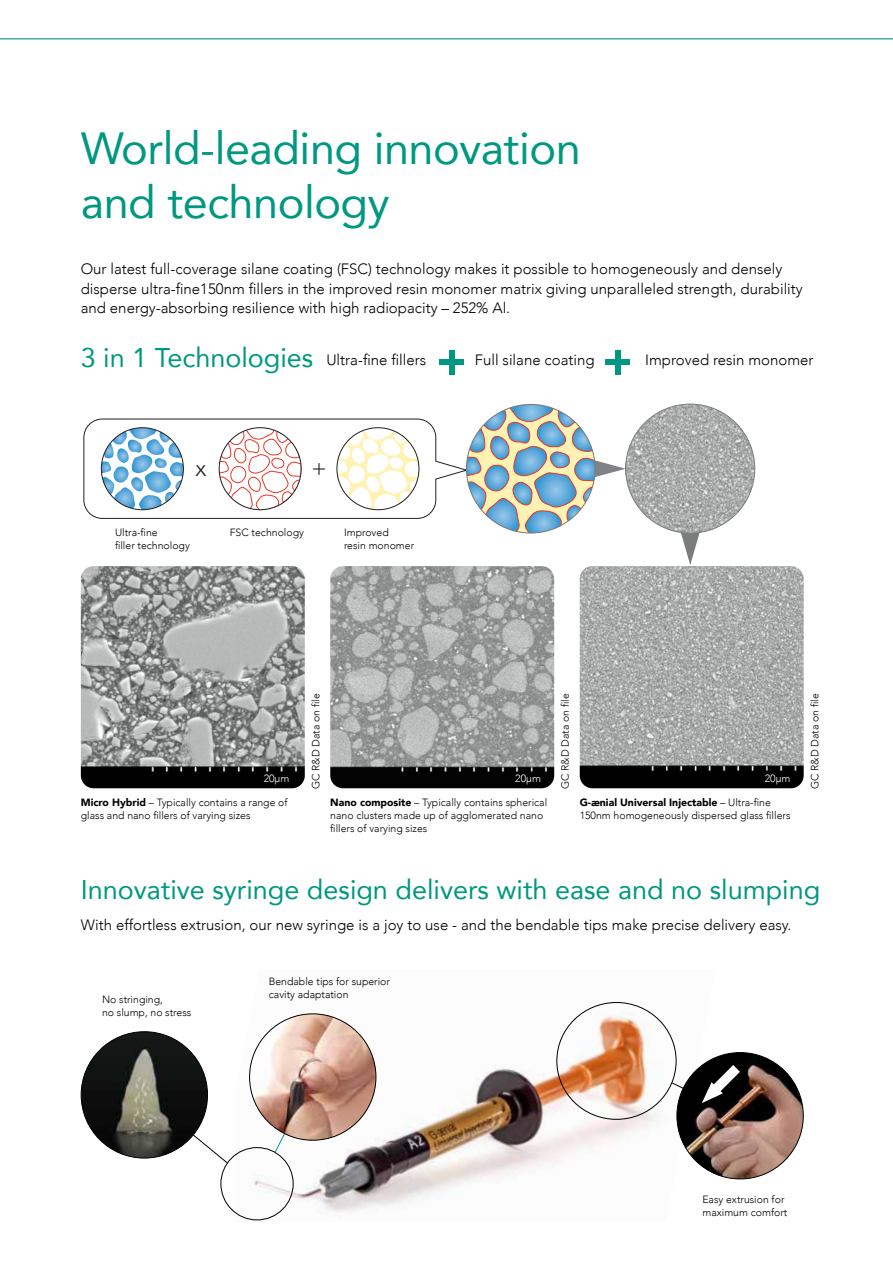
<style>
.page{position:relative;width:893px;height:1263px;background:#fff}
.page>*{position:absolute;margin:0;border:0;box-sizing:border-box;transform-origin:0 0}
.t1{font:45px/54px "Avenir";letter-spacing:-.01em;color:#009880}
.t2{font:27px "Avenir";color:#009880}
.t3{font:300 22.95px "Avenir";color:#231f1f}
.t4{font:300 15px/19.5px "Avenir";color:#000}
.t5{font:300 10.5px/12.8px "Avenir";color:#000}
.t6{font:300 10.5px "Avenir";color:#fff}
.s1{font-weight:900}
</style>
<div class="page">
<img style="left:330px;top:566px;width:224px;height:222px">
<img style="left:81px;top:566px;width:224px;height:222px">
<img style="left:580px;top:566px;width:224px;height:222px">
<svg style="left:83px;top:404px;width:543px;height:129px"></svg>
<svg style="left:681px;top:533px;width:18px;height:32px"></svg>
<img style="left:626px;top:404px;width:129px;height:129px;border-radius:64px">
<img style="left:236px;top:1002px;width:480px;height:219px">
<svg style="left:274px;top:1127px;width:40px;height:26px"></svg>
<svg style="left:143px;top:1103px;width:85px;height:61px"></svg>
<img style="left:250px;top:1014px;width:126px;height:126px;border-radius:63px">
<img style="left:81px;top:1032px;width:127px;height:126px;border-radius:63px">
<div style="left:220px;top:1147px;width:74px;height:73px;border:1px solid #000;border-radius:50%"></div>
<img style="left:677px;top:1052px;width:126px;height:127px;border-radius:63px">
<svg style="left:671px;top:1055px;width:79px;height:62px"></svg>
<svg style="left:0;top:38px;width:893px;height:2px;background:#6fc4b6"></svg>
<div style="left:449px;top:350px;width:6px;height:25px;background:#009880"></div>
<div style="left:439px;top:359px;width:25px;height:6px;background:#009880"></div>
<div style="left:615px;top:350px;width:5px;height:25px;background:#009880"></div>
<div style="left:605px;top:359px;width:25px;height:6px;background:#009880"></div>
<h1 class="t1" style="left:81px;top:120px;width:501px">World-leading innovation and technology</h1>
<p class="t4" style="left:81px;top:259px;width:724px">Our latest full-coverage silane coating (FSC) technology makes it possible to homogeneously and densely disperse ultra-fine150nm fillers in the improved resin monomer matrix giving unparalleled strength, durability and energy-absorbing resilience with high radiopacity – 252% Al.</p>
<h2 class="t2" style="left:81px;top:336px;width:234px">3 in 1 Technologies</h2>
<h3 class="t4" style="left:326px;top:350px;width:101px">Ultra-fine fillers</h3>
<h3 class="t4" style="left:475px;top:350px;width:121px">Full silane coating</h3>
<h3 class="t4" style="left:645px;top:350px;width:170px">Improved resin monomer</h3>
<h3 class="t3" style="left:195px;top:454px;width:13px">x</h3>
<h3 class="t3" style="left:311px;top:454px;width:17px">+</h3>
<p class="t5" style="left:115px;top:526px;width:76px">Ultra-fine<br>filler technology</p>
<p class="t5" style="left:230px;top:526px;width:76px">FSC technology</p>
<p class="t5" style="left:344px;top:526px;width:72px">Improved<br>resin monomer</p>
<p class="t5" style="left:310px;top:789px;width:97px;rotate:-90deg">GC R&amp;D Data on file</p>
<p class="t5" style="left:559px;top:789px;width:97px;rotate:-90deg">GC R&amp;D Data on file</p>
<p class="t5" style="left:808px;top:789px;width:97px;rotate:-90deg">GC R&amp;D Data on file</p>
<p class="t6" style="left:264px;top:772px;width:27px">20µm</p>
<p class="t6" style="left:515px;top:772px;width:27px">20µm</p>
<p class="t6" style="left:765px;top:772px;width:27px">20µm</p>
<p class="t5" style="left:81px;top:796px;width:208px"><span class="s1">Micro Hybrid</span> – Typically contains a range of glass and nano fillers of varying sizes</p>
<p class="t5" style="left:330px;top:796px;width:218px"><span class="s1">Nano composite</span> – Typically contains spherical nano clusters made up of agglomerated nano fillers of varying sizes</p>
<p class="t5" style="left:580px;top:796px;width:212px"><span class="s1">G-ænial Universal Injectable</span> – Ultra-fine<br>150nm homogeneously dispersed glass fillers</p>
<h2 class="t2" style="left:81px;top:868px;width:741px">Innovative syringe design delivers with ease and no slumping</h2>
<h3 class="t4" style="left:81px;top:915px;width:712px">With effortless extrusion, our new syringe is a joy to use - and the bendable tips make precise delivery easy.</h3>
<p class="t5" style="left:102px;top:993px;width:91px">No stringing,<br>no slump, no stress</p>
<p class="t5" style="left:269px;top:975px;width:123px">Bendable tips for superior cavity adaptation</p>
<p class="t5" style="left:702px;top:1193px;width:86px">Easy extrusion for maximum comfort</p>
</div>
